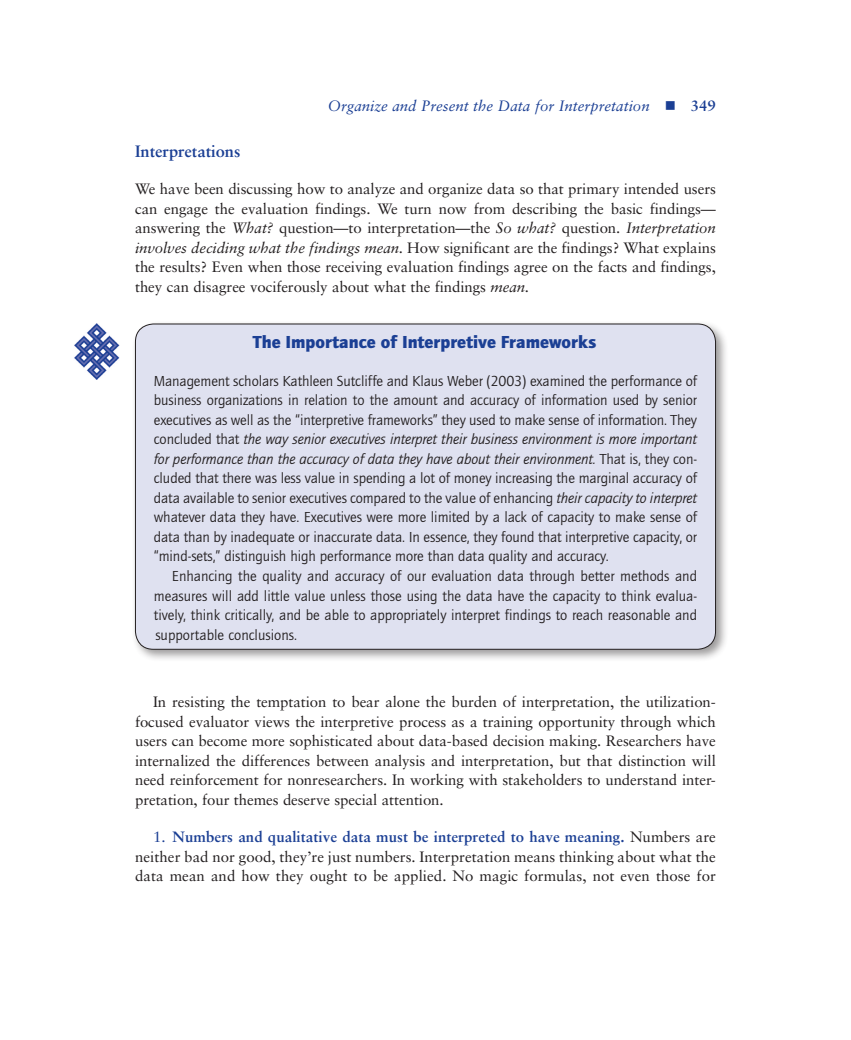
<style>
.page{position:relative;width:851px;height:1040px;background:#fff}
.page>*{position:absolute;margin:0;border:0;box-sizing:border-box;transform-origin:0 0}
.Sidebar_Head{font:900 18px "Quay Sans EF";color:#1b3f94}
.Heading_1{font:700 16.5px "Sabon";color:#1b3f94}
.Paragraph_after_1_he{font:15px/19.5px "Sabon";letter-spacing:-.005em;color:#231f20;text-align:justify}
.Sidebar_Text{font:15px/19.5px "Quay Sans EF";letter-spacing:-.005em;color:#231f20;text-align:justify}
.Sidebar_sub_Text{font:15px/19.5px "Quay Sans EF";color:#231f20;text-align:justify}
.Numbered_Paragraph{font:15px/19.5px "Sabon";letter-spacing:.005em;color:#231f20;text-align:justify}
.t1{font:italic 15px "Sabon";color:#1b3f94}
.t2{font:700 15px "Sabon";color:#1b3f94}
.s1{font-style:italic}
.s2{color:#1b3f94}
.s3{font-weight:700;color:#1b3f94}
</style>
<div class="page">
<div style="left:131px;top:320px;width:597px;height:342px;background:#231f20;opacity:.45"></div>
<div style="left:135px;top:324px;width:580px;height:325px;background:#dfe1f0;border-radius:18px"></div>
<img style="left:74px;top:323px;width:45px;height:57px">
<p class="t1" style="left:328px;top:97px;width:323px">Organize and Present the Data for Interpretation</p>
<p class="t2" style="left:690px;top:96px;width:27px">349</p>
<p class="Heading_1" style="left:135px;top:141px;width:107px">Interpretations</p>
<p class="Paragraph_after_1_he" style="left:135px;top:179px;width:582px">We have been discussing how to analyze and organize data so that primary intended users can engage the evaluation findings. We turn now from describing the basic findings— answering the <span class="s1">What?</span> question—to interpretation—the <span class="s1">So what?</span> question. <span class="s1">Interpretation involves deciding what the findings mean.</span> How significant are the findings? What explains the results? Even when those receiving evaluation findings agree on the facts and findings, they can disagree vociferously about what the findings <span class="s1">mean.</span></p>
<p class="Sidebar_Head" style="left:253px;top:332px;width:345px">The Importance of Interpretive Frameworks</p>
<p class="Sidebar_Text" style="left:154px;top:371px;width:545px">Management scholars Kathleen Sutcliffe and Klaus Weber (2003) examined the performance of business organizations in relation to the amount and accuracy of information used by senior executives as well as the “interpretive frameworks” they used to make sense of information. They concluded that <span class="s1">the way senior executives interpret their business environment is more important for performance than the accuracy of data they have about their environment.</span> That is, they con&shy;cluded that there was less value in spending a lot of money increasing the marginal accuracy of data available to senior executives compared to the value of enhancing <span class="s1">their capacity to interpret </span>whatever data they have. Executives were more limited by a lack of capacity to make sense of data than by inadequate or inaccurate data. In essence, they found that interpretive capacity, or “mind-sets,” distinguish high performance more than data quality and accuracy.</p>
<p class="Sidebar_sub_Text" style="left:154px;top:566px;width:545px;text-indent:18px">Enhancing the quality and accuracy of our evaluation data through better methods and measures will add little value unless those using the data have the capacity to think evalua&shy;tively, think critically, and be able to appropriately interpret findings to reach reasonable and supportable conclusions.</p>
<p class="Paragraph_after_1_he" style="left:135px;top:692px;width:582px;text-indent:18px">In resisting the temptation to bear alone the burden of interpretation, the utilization&shy;focused evaluator views the interpretive process as a training opportunity through which users can become more sophisticated about data-based decision making. Researchers have internalized the differences between analysis and interpretation, but that distinction will need reinforcement for nonresearchers. In working with stakeholders to understand inter&shy;pretation, four themes deserve special attention.</p>
<p class="Numbered_Paragraph" style="left:135px;top:827px;width:582px;text-indent:18px"><span class="s2">1.</span> <span class="s3">Numbers and qualitative data must be interpreted to have meaning.</span> Numbers are neither bad nor good, they’re just numbers. Interpretation means thinking about what the data mean and how they ought to be applied. No magic formulas, not even those for</p>
</div>
